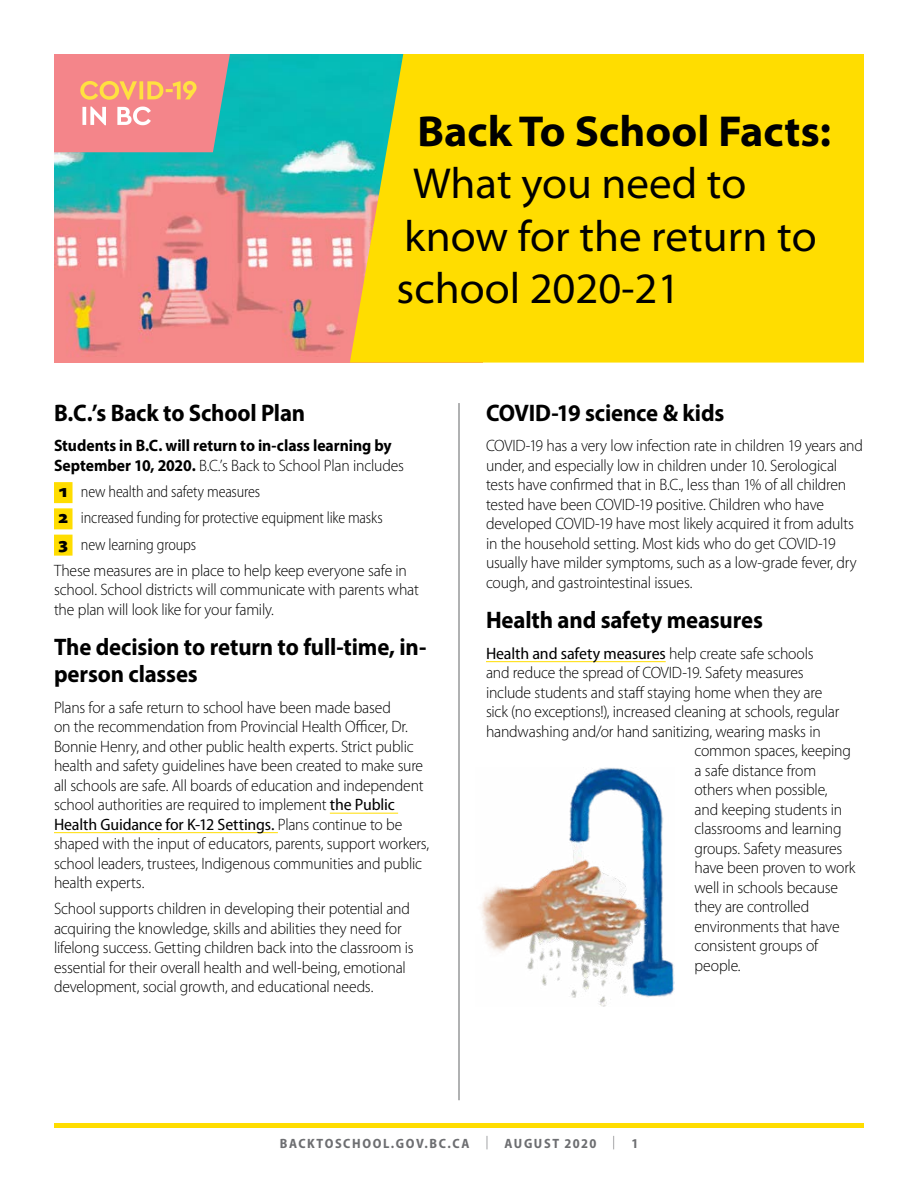
<style>
.page{position:relative;width:918px;height:1188px;background:#fff}
.page>*{position:absolute;margin:0;border:0;box-sizing:border-box;transform-origin:0 0}
.t1{font:semi-expanded 43.5px/52.2px "Myriad Pro";color:#000;scale:.95 1}
.t2{font:700 semi-expanded 43.5px "Myriad Pro";color:#000;scale:.95 1}
.t3{font:700 24px/27px "Myriad Pro";letter-spacing:-.01em;color:#000;scale:.95 1}
.Body{font:300 16.5px/19.5px "Myriad Pro";letter-spacing:-.015em;color:#000;scale:.95 1}
.Numbered_List{font:300 semi-condensed 16.5px "Myriad Pro";letter-spacing:-.015em;color:#000;scale:.95 1}
.Body-2{font:700 16.5px/19.5px "Myriad Pro";letter-spacing:-.005em;color:#000;scale:.95 1}
.Body-3{font:semi-condensed 16.5px "Myriad Pro";letter-spacing:-.01em;color:#000;scale:1.05 1}
.t4{font:700 semi-condensed 13.5px "Myriad Pro";letter-spacing:.12em;color:#6d6e71}
.s1{font-weight:300}
.s2{font-weight:900;font-stretch:semi-expanded;font-size:18.15px;color:#000101}
.s3{font-weight:400;font-stretch:semi-condensed}
.s4{font-weight:300;font-stretch:normal}
.s5{font-weight:300;font-stretch:condensed}
</style>
<div class="page">
<hr style="left:54px;top:1123px;width:810px;height:4px;background:#fd0">
<img style="left:54px;top:54px;width:296px;height:309px">
<svg style="left:54px;top:54px;width:176px;height:98px;background:#eb8f8b"></svg>
<div style="left:350px;top:54px;width:514px;height:309px;background:#fd0"></div>
<hr style="left:459px;top:403px;width:1px;height:697px;background:#636466">
<div style="left:54px;top:482px;width:19px;height:21px;background:#fd0"></div>
<div style="left:54px;top:508px;width:19px;height:21px;background:#fd0"></div>
<div style="left:54px;top:535px;width:19px;height:21px;background:#fd0"></div>
<hr style="left:330px;top:813px;width:68px;height:1px;background:#fd0">
<hr style="left:54px;top:832px;width:224px;height:1px;background:#fd0">
<hr style="left:486px;top:661px;width:180px;height:1px;background:#fd0">
<img style="left:480px;top:768px;width:194px;height:239px">
<p class="t2" style="left:418px;top:107px;width:437px">Back To School Facts:</p>
<p class="t1" style="left:397px;top:158px;width:444px;text-indent:16px">What you need to know for the return to school 2020-21</p>
<h1 class="t3" style="left:54px;top:399px;width:266px">B.C.’s Back to School Plan</h1>
<p class="Body-2" style="left:54px;top:436px;width:370px">Students in B.C. will return to in-class learning by<br>September 10, 2020. <span class="s1">B.C.’s Back to School Plan includes</span></p>
<p class="Numbered_List" style="left:58px;top:483px;width:215px"><span class="s2">1</span> new health and safety measures</p>
<p class="Numbered_List" style="left:58px;top:509px;width:344px"><span class="s2">2</span> increased funding for protective equipment like masks</p>
<p class="Numbered_List" style="left:58px;top:535px;width:147px"><span class="s2">3</span> new learning groups</p>
<p class="Body" style="left:54px;top:561px;width:386px">These measures are in place to help keep everyone safe in school. School districts will communicate with parents what the plan will look like for your family.</p>
<h1 class="t3" style="left:54px;top:633px;width:394px">The decision to return to full-time, in&shy;person classes</h1>
<p class="Body" style="left:54px;top:698px;width:397px">Plans for a safe return to school have been made based<br>on the recommendation from Provincial Health Officer, Dr.<br>Bonnie Henry, and other public health experts. Strict public health and safety guidelines have been created to make sure all schools are safe. All boards of education and independent school authorities are required to implement <span class="s3">the Public Health Guidance for K-12 Settings.</span> Plans continue to be shaped with the input of educators, parents, support workers, school leaders, trustees, Indigenous communities and public health experts.</p>
<p class="Body" style="left:54px;top:899px;width:380px">School supports children in developing their potential and acquiring the knowledge, skills and abilities they need for lifelong success. Getting children back into the classroom is essential for their overall health and well-being, emotional development, social growth, and educational needs.</p>
<h1 class="t3" style="left:486px;top:399px;width:252px">COVID-19 science &amp; kids</h1>
<p class="Body" style="left:486px;top:436px;width:398px">COVID-19 has a very low infection rate in children 19 years and under, and especially low in children under 10. Serological tests have confirmed that in B.C., less than 1% of all children tested have been COVID-19 positive. Children who have developed COVID-19 have most likely acquired it from adults in the household setting. Most kids who do get COVID-19 usually have milder symptoms, such as a low-grade fever, dry cough, and gastrointestinal issues.</p>
<h1 class="t3" style="left:486px;top:606px;width:293px">Health and safety measures</h1>
<p class="Body-3" style="left:486px;top:644px;width:314px">Health and safety measures <span class="s4">help create safe schools</span></p>
<p class="Body" style="left:486px;top:663px;width:336px">and reduce the spread of COVID-19. Safety measures</p>
<p class="Body" style="left:486px;top:683px;width:356px">include students and staff staying home when they are</p>
<p class="Body" style="left:486px;top:702px;width:373px">sick (no exceptions!), increased cleaning at schools, regular</p>
<p class="Body" style="left:486px;top:722px;width:354px">handwashing and/or hand sanitizing, wearing masks in</p>
<p class="Body" style="left:695px;top:741px;width:166px">common spaces, keeping</p>
<p class="Body" style="left:695px;top:761px;width:129px">a safe distance from</p>
<p class="Body" style="left:695px;top:780px;width:142px">others when possible,</p>
<p class="Body" style="left:695px;top:800px;width:157px">and keeping students in</p>
<p class="Body" style="left:695px;top:819px;width:156px">classrooms and learning</p>
<p class="Body" style="left:695px;top:839px;width:157px">groups. Safety measures</p>
<p class="Body" style="left:695px;top:858px;width:171px">have been proven to work</p>
<p class="Body" style="left:695px;top:878px;width:153px">well in schools because</p>
<p class="Body" style="left:695px;top:897px;width:122px">they are controlled</p>
<p class="Body" style="left:695px;top:917px;width:154px">environments that have</p>
<p class="Body" style="left:695px;top:936px;width:132px">consistent groups of</p>
<p class="Body" style="left:695px;top:956px;width:50px">people.</p>
<p class="t4" style="left:280px;top:1135px;width:360px">BACKTOSCHOOL.GOV.BC.CA <span class="s5">|</span> AUGUST 2020 <span class="s5">|</span> 1</p>
</div>
